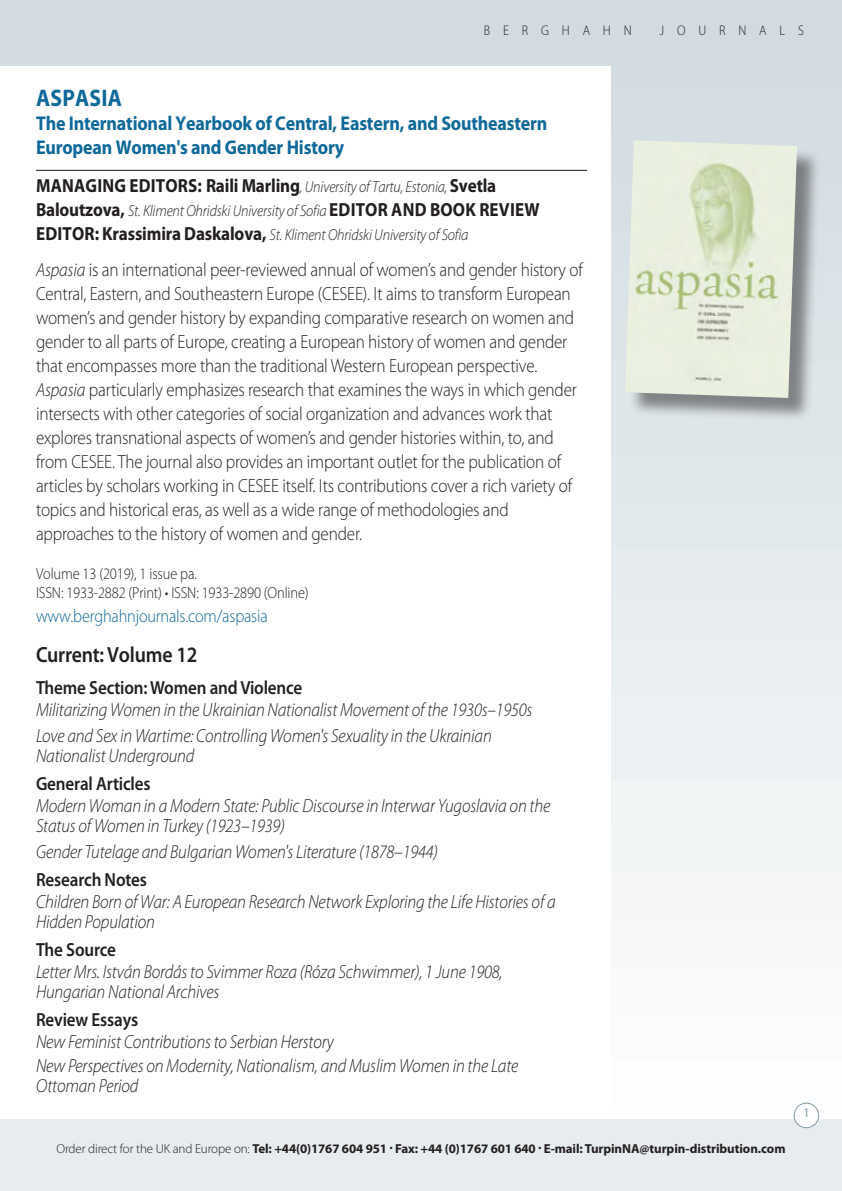
<style>
.page{position:relative;width:842px;height:1191px;background:#fff}
.page>*{position:absolute;margin:0;border:0;box-sizing:border-box;transform-origin:0 0}
.t1{font:700 24px "Myriad Pro";letter-spacing:.01em;color:#0e689a;scale:.9 1}
.pub_details{font:600 22px "Myriad Pro";letter-spacing:-.01em;color:#231f20;scale:.9 1}
.Subtitle{font:700 20px/24px "Myriad Pro";letter-spacing:-.01em;color:#0e689a;scale:.9 1}
.Author{font:300 19px/24px "Myriad Pro";letter-spacing:-.01em;color:#231f20;scale:.9 1}
.Normalny1{font:italic 300 19px/20px "Myriad Pro";letter-spacing:-.01em;color:#231f20;scale:.9 1}
.pub_details-2{font:600 19px "Myriad Pro";letter-spacing:-.01em;color:#231f20;scale:.9 1}
.Author-2{font:700 19px "Myriad Pro";letter-spacing:-.01em;color:#231f20;scale:.9 1}
.web{font:300 18px "Myriad Pro";letter-spacing:-.01em;color:#0e689a;scale:.9 1}
.Author-3{font:italic 300 16px/24px "Myriad Pro";letter-spacing:-.01em;color:#231f20;scale:.9 1}
.pub_details-3{font:300 16px "Myriad Pro";letter-spacing:-.01em;color:#231f20;scale:.9 1}
.t2{font:300 14px "Myriad Pro";letter-spacing:1.02em;color:#231f20;scale:.9 1}
.t3{font:13.2px "Myriad Pro";color:#839aa4}
.t4{font:700 13px "Myriad Pro";letter-spacing:-.01em;color:#231f20}
.s1{font-weight:300;font-style:italic;font-size:16px}
.s2{font-weight:700;font-style:normal;font-size:19px}
.s3{font-style:italic}
.s4{font-weight:300}
</style>
<div class="page">
<div style="left:611px;top:65px;width:231px;height:1053px;background:linear-gradient(to bottom,#d0dbe0,#fdfefe)"></div>
<div style="left:0;top:0;width:842px;height:65px;background:#d2dbe0"></div>
<div style="left:0;top:1119px;width:842px;height:72px;background:#e7ecef"></div>
<div style="left:794px;top:1103px;width:25px;height:24px;background:#fff;border-radius:50%"></div>
<div style="left:794px;top:1102px;width:25px;height:26px;border:1px solid #839aa4;border-radius:50%"></div>
<div style="left:629px;top:144px;width:193px;height:279px;background:#231f20;opacity:.5"></div>
<img style="left:625px;top:140px;width:172px;height:258px">
<hr style="left:36px;top:170px;width:551px;height:1px;background:#231f20">
<p class="t2" style="left:484px;top:23px;width:166px">BERGHAHN</p>
<p class="t2" style="left:660px;top:23px;width:161px">JOURNALS</p>
<p class="t1" style="left:36px;top:82px;width:97px">ASPASIA</p>
<p class="Subtitle" style="left:36px;top:110px;width:570px">The International Yearbook of Central, Eastern, and Southeastern<br>European Women's and Gender History</p>
<p class="Author-2" style="left:36px;top:173px;width:513px">MANAGING EDITORS: Raili Marling<span class="s1">, University of Tartu, Estonia,</span> Svetla</p>
<p class="Author-3" style="left:36px;top:199px;width:561px"><span class="s2">Baloutzova,</span> St. Kliment Ohridski University of Sofia <span class="s2">EDITOR AND BOOK REVIEW<br>EDITOR: Krassimira Daskalova,</span> St. Kliment Ohridski University of Sofia</p>
<p class="Author" style="left:36px;top:258px;width:609px"><span class="s3">Aspasia</span> is an international peer-reviewed annual of women’s and gender history of Central, Eastern, and Southeastern Europe (CESEE). It aims to transform European women’s and gender history by expanding comparative research on women and gender to all parts of Europe, creating a European history of women and gender that encompasses more than the traditional Western European perspective.<br><span class="s3">Aspasia</span> particularly emphasizes research that examines the ways in which gender intersects with other categories of social organization and advances work that explores transnational aspects of women’s and gender histories within, to, and from CESEE. The journal also provides an important outlet for the publication of articles by scholars working in CESEE itself. Its contributions cover a rich variety of topics and historical eras, as well as a wide range of methodologies and approaches to the history of women and gender.</p>
<p class="pub_details-3" style="left:36px;top:564px;width:180px">Volume 13 (2019), 1 issue pa.</p>
<p class="pub_details-3" style="left:36px;top:583px;width:304px">ISSN: 1933-2882 (Print) • ISSN: 1933-2890 (Online)</p>
<p class="web" style="left:36px;top:606px;width:259px">www.berghahnjournals.com/aspasia</p>
<p class="pub_details" style="left:36px;top:640px;width:181px">Current: Volume 12</p>
<p class="pub_details-2" style="left:36px;top:675px;width:298px">Theme Section: Women and Violence</p>
<p class="Normalny1" style="left:36px;top:700px;width:553px">Militarizing Women in the Ukrainian Nationalist Movement of the 1930s–1950s</p>
<p class="Normalny1" style="left:36px;top:726px;width:508px">Love and Sex in Wartime: Controlling Women's Sexuality in the Ukrainian</p>
<p class="Normalny1" style="left:36px;top:746px;width:178px">Nationalist Underground</p>
<p class="pub_details-2" style="left:36px;top:771px;width:129px">General Articles</p>
<p class="Normalny1" style="left:36px;top:796px;width:573px">Modern Woman in a Modern State: Public Discourse in Interwar Yugoslavia on the<br>Status of Women in Turkey (1923–1939)</p>
<p class="Normalny1" style="left:36px;top:842px;width:448px">Gender Tutelage and Bulgarian Women's Literature (1878–1944)</p>
<p class="pub_details-2" style="left:36px;top:867px;width:125px">Research Notes</p>
<p class="Normalny1" style="left:36px;top:892px;width:579px">Children Born of War: A European Research Network Exploring the Life Histories of a<br>Hidden Population</p>
<p class="pub_details-2" style="left:36px;top:937px;width:90px">The Source</p>
<p class="Normalny1" style="left:36px;top:962px;width:520px">Letter Mrs. István Bordás to Svimmer Roza (Róza Schwimmer), 1 June 1908,<br>Hungarian National Archives</p>
<p class="pub_details-2" style="left:36px;top:1007px;width:115px">Review Essays</p>
<p class="Normalny1" style="left:36px;top:1032px;width:332px">New Feminist Contributions to Serbian Herstory</p>
<p class="Normalny1" style="left:36px;top:1056px;width:537px">New Perspectives on Modernity, Nationalism, and Muslim Women in the Late<br>Ottoman Period</p>
<p class="t4" style="left:56px;top:1140px;width:731px"><span class="s4">Order direct for the UK and Europe on:</span> Tel: +44(0)1767 604 951 . Fax: +44 (0)1767 601 640 . E-mail: TurpinNA@turpin-distribution.com</p>
<p class="t3" style="left:803px;top:1104px;width:8px">1</p>
</div>
